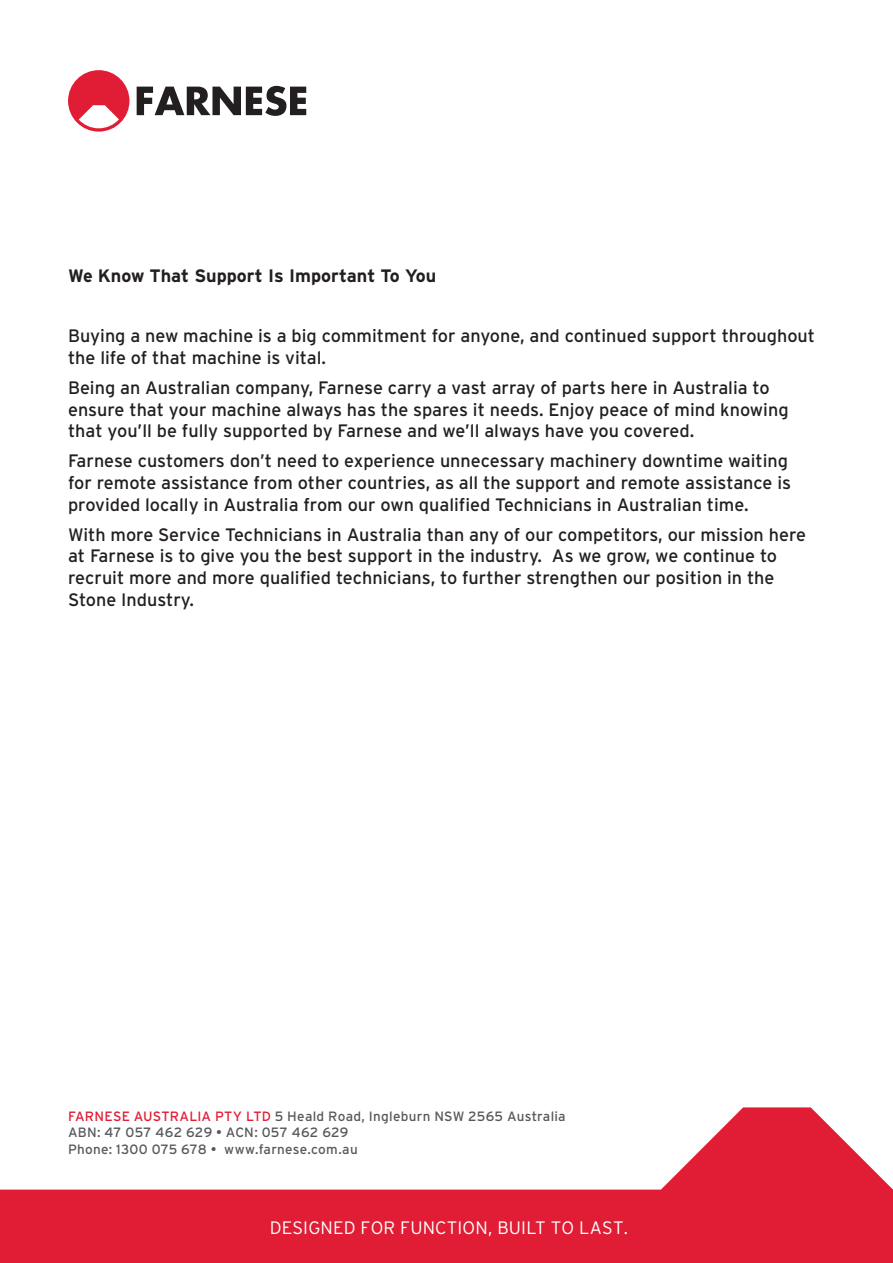
<style>
.page{position:relative;width:893px;height:1263px;background:#fff}
.page>*{position:absolute;margin:0;border:0;box-sizing:border-box;transform-origin:0 0}
.t1{font:18px/21.6px "Interstate";color:#231f20}
.t2{font:700 18px "Interstate";color:#231f20}
.t3{font:300 18px "Interstate";letter-spacing:.01em;color:#fff}
.t4{font:13.5px/16.2px "Interstate";letter-spacing:.02em;color:#57585a}
.s1{color:#e01d35}
</style>
<div class="page">
<svg style="left:0;top:1107px;width:893px;height:156px;fill:#e01d35"></svg>
<svg style="left:137px;top:86px;width:169px;height:30px"></svg>
<svg style="left:68px;top:70px;width:61px;height:62px"></svg>
<p class="t2" style="left:68px;top:266px;width:370px">We Know That Support Is Important To You</p>
<p class="t1" style="left:68px;top:325px;width:749px">Buying a new machine is a big commitment for anyone, and continued support throughout the life of that machine is vital.</p>
<p class="t1" style="left:68px;top:377px;width:722px">Being an Australian company, Farnese carry a vast array of parts here in Australia to ensure that your machine always has the spares it needs. Enjoy peace of mind knowing that you’ll be fully supported by Farnese and we’ll always have you covered.</p>
<p class="t1" style="left:68px;top:450px;width:725px">Farnese customers don’t need to experience unnecessary machinery downtime waiting for remote assistance from other countries, as all the support and remote assistance is provided locally in Australia from our own qualified Technicians in Australian time.</p>
<p class="t1" style="left:68px;top:523px;width:739px">With more Service Technicians in Australia than any of our competitors, our mission here at Farnese is to give you the best support in the industry. As we grow, we continue to recruit more and more qualified technicians, to further strengthen our position in the Stone Industry.</p>
<p class="t4" style="left:68px;top:1108px;width:499px"><span class="s1">FARNESE AUSTRALIA PTY LTD</span> 5 Heald Road, Ingleburn NSW 2565 Australia<br>ABN: 47 057 462 629 • ACN: 057 462 629<br>Phone: 1300 075 678 • www.farnese.com.au</p>
<p class="t3" style="left:270px;top:1217px;width:360px">DESIGNED FOR FUNCTION, BUILT TO LAST.</p>
</div>
